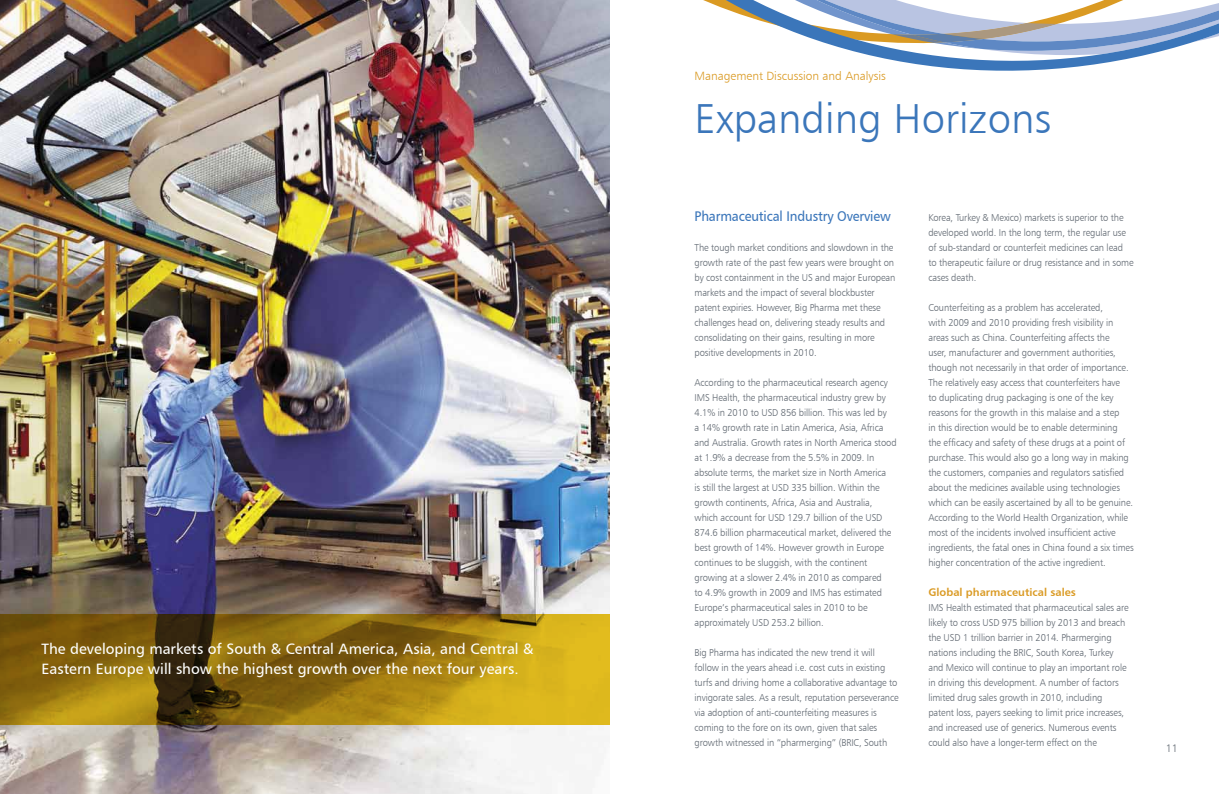
<style>
.page{position:relative;width:1219px;height:794px;background:#fff}
.page>*{position:absolute;margin:0;border:0;box-sizing:border-box;transform-origin:0 0}
.t1{font:42px "Humanist 777 BT Light B";color:#3b76ba}
.t2{font:15px/20px "Humanist 777 BT Roman B";color:#fff}
.t3{font:14px "Humanist 777 BT Roman B";letter-spacing:-.01em;color:#3b76ba;scale:.94 1}
.t4{font:12px "Humanist 777 BT Light B";color:#da9a23}
.t5{font:11px "Humanist 777 BT Bold B";color:#da9a23}
.t6{font:11px "Humanist 777 BT Light B";color:#606871}
.t7{font:10px/15px "Humanist 777 BT Light B";letter-spacing:-.01em;color:#606871;scale:.94 1}
</style>
<div class="page">
<svg style="left:703px;top:0;width:442px;height:71px"></svg>
<svg style="left:767px;top:0;width:452px;height:55px"></svg>
<img style="left:0;top:0;width:609px;height:794px">
<svg style="left:0;top:614px;width:610px;height:111px;background:#967512"></svg>
<h2 class="t2" style="left:41px;top:638px;width:494px">The developing markets of South &amp; Central America, Asia, and Central &amp;<br>Eastern Europe will show the highest growth over the next four years.</h2>
<p class="t4" style="left:694px;top:69px;width:193px">Management Discussion and Analysis</p>
<h1 class="t1" style="left:695px;top:92px;width:358px">Expanding Horizons</h1>
<h3 class="t3" style="left:694px;top:207px;width:210px">Pharmaceutical Industry Overview</h3>
<p class="t7" style="left:694px;top:240px;width:215px">The tough market conditions and slowdown in the growth rate of the past few years were brought on by cost containment in the US and major European markets and the impact of several blockbuster patent expiries. However, Big Pharma met these challenges head on, delivering steady results and consolidating on their gains, resulting in more positive developments in 2010.</p>
<p class="t7" style="left:694px;top:375px;width:216px">According to the pharmaceutical research agency IMS Health, the pharmaceutical industry grew by 4.1% in 2010 to USD 856 billion. This was led by<br>a 14% growth rate in Latin America, Asia, Africa and Australia. Growth rates in North America stood at 1.9% a decrease from the 5.5% in 2009. In absolute terms, the market size in North America<br>is still the largest at USD 335 billion. Within the growth continents, Africa, Asia and Australia, which account for USD 129.7 billion of the USD 874.6 billion pharmaceutical market, delivered the best growth of 14%. However growth in Europe continues to be sluggish, with the continent growing at a slower 2.4% in 2010 as compared<br>to 4.9% growth in 2009 and IMS has estimated Europe’s pharmaceutical sales in 2010 to be approximately USD 253.2 billion.</p>
<p class="t7" style="left:694px;top:645px;width:219px">Big Pharma has indicated the new trend it will follow in the years ahead i.e. cost cuts in existing turfs and driving home a collaborative advantage to invigorate sales. As a result, reputation perseverance via adoption of anti-counterfeiting measures is coming to the fore on its own, given that sales growth witnessed in “pharmerging” (BRIC, South</p>
<p class="t7" style="left:928px;top:210px;width:220px">Korea, Turkey &amp; Mexico) markets is superior to the developed world. In the long term, the regular use of sub-standard or counterfeit medicines can lead to therapeutic failure or drug resistance and in some cases death.</p>
<p class="t7" style="left:928px;top:300px;width:220px">Counterfeiting as a problem has accelerated,<br>with 2009 and 2010 providing fresh visibility in areas such as China. Counterfeiting affects the<br>user, manufacturer and government authorities, though not necessarily in that order of importance.<br>The relatively easy access that counterfeiters have<br>to duplicating drug packaging is one of the key reasons for the growth in this malaise and a step<br>in this direction would be to enable determining<br>the efficacy and safety of these drugs at a point of purchase. This would also go a long way in making the customers, companies and regulators satisfied about the medicines available using technologies which can be easily ascertained by all to be genuine.<br>According to the World Health Organization, while most of the incidents involved insufficient active ingredients, the fatal ones in China found a six times higher concentration of the active ingredient.</p>
<p class="t5" style="left:928px;top:585px;width:149px">Global pharmaceutical sales</p>
<p class="t7" style="left:928px;top:600px;width:215px">IMS Health estimated that pharmaceutical sales are likely to cross USD 975 billion by 2013 and breach the USD 1 trillion barrier in 2014. Pharmerging nations including the BRIC, South Korea, Turkey and Mexico will continue to play an important role in driving this development. A number of factors limited drug sales growth in 2010, including patent loss, payers seeking to limit price increases, and increased use of generics. Numerous events could also have a longer-term effect on the</p>
<p class="t6" style="left:1166px;top:741px;width:14px">11</p>
</div>
